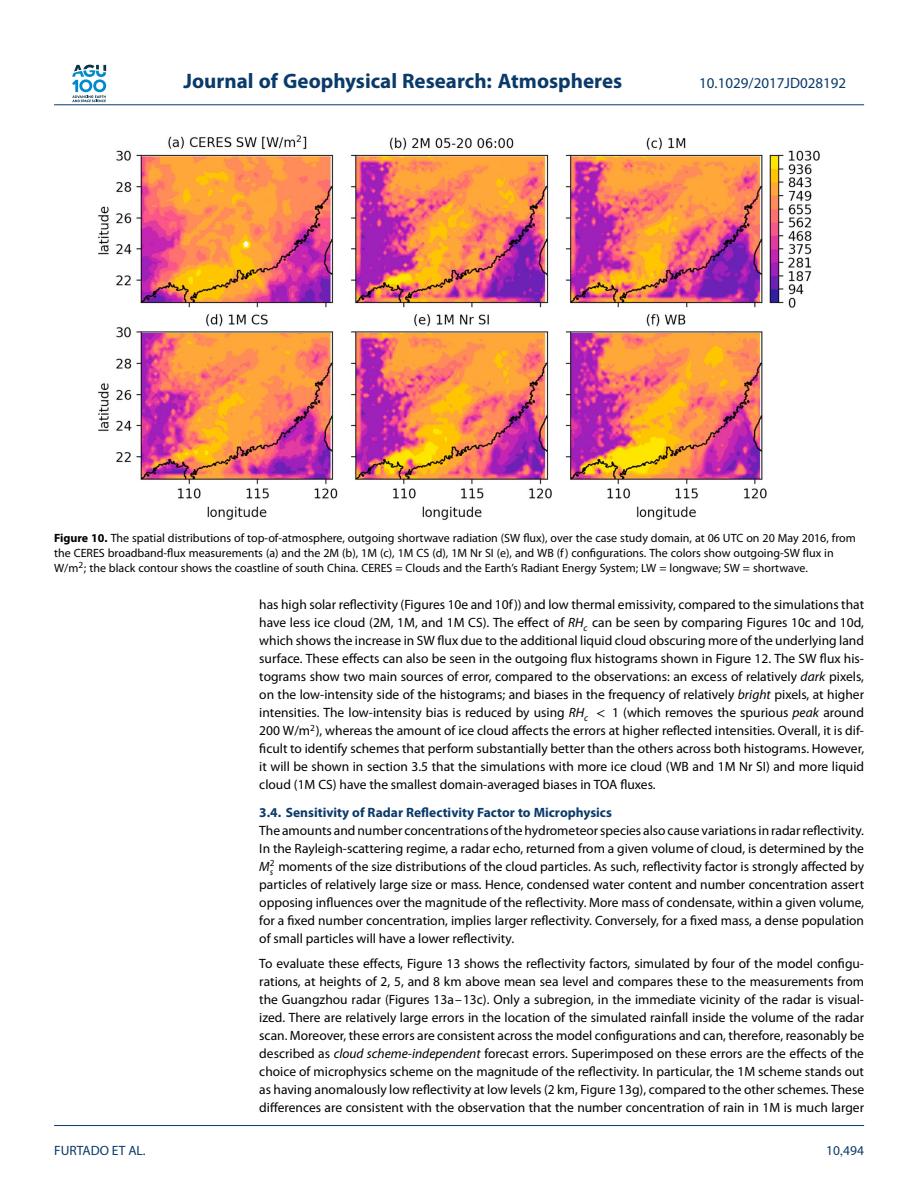
<style>
.page{position:relative;width:918px;height:1188px;background:#fff}
.page>*{position:absolute;margin:0;border:0;box-sizing:border-box;transform-origin:0 0}
.t1{font:700 21px "Myriad Pro";color:#0a3a69}
.t2{font:15px "Myriad Pro";color:#0a3a69}
.t3{font:13.5px/18px "Myriad Pro";color:#000;text-align:justify}
.t4{font:700 13.5px "Myriad Pro";color:#0a3a69}
.t5{font:13.5px "Myriad Pro";color:#0a3a69}
.t6{font:12px/15px "Myriad Pro";color:#000}
.s1{font-weight:700}
.s2{font-style:italic}
.s3{font-family:"STIX Math";font-style:italic}
</style>
<div class="page">
<svg style="left:72px;top:65px;width:34px;height:37px"></svg>
<hr style="left:54px;top:104px;width:810px;height:1px;background:#0a3a69">
<img style="left:98px;top:135px;width:722px;height:385px">
<hr style="left:54px;top:1125px;width:810px;height:1px;background:#0a3a69">
<h1 class="t1" style="left:184px;top:73px;width:440px">Journal of Geophysical Research: Atmospheres</h1>
<p class="t2" style="left:699px;top:78px;width:148px">10.1029/2017JD028192</p>
<p class="t6" style="left:54px;top:531px;width:803px"><span class="s1">Figure 10.</span> The spatial distributions of top-of-atmosphere, outgoing shortwave radiation (SW flux), over the case study domain, at 06 UTC on 20 May 2016, from the CERES broadband-flux measurements (a) and the 2M (b), 1M (c), 1M CS (d), 1M Nr SI (e), and WB (f) configurations. The colors show outgoing-SW flux in<br>W/m<sup>2</sup>; the black contour shows the coastline of south China. CERES = Clouds and the Earth’s Radiant Energy System; LW = longwave; SW = shortwave.</p>
<p class="t3" style="left:259px;top:597px;width:606px">has high solar reflectivity (Figures 10e and 10f)) and low thermal emissivity, compared to the simulations that have less ice cloud (2M, 1M, and 1M CS). The effect of <span class="s2">RH</span><sub>c</sub> can be seen by comparing Figures 10c and 10d, which shows the increase in SW flux due to the additional liquid cloud obscuring more of the underlying land surface. These effects can also be seen in the outgoing flux histograms shown in Figure 12. The SW flux his&shy;tograms show two main sources of error, compared to the observations: an excess of relatively <span class="s2">dark</span> pixels, on the low-intensity side of the histograms; and biases in the frequency of relatively <span class="s2">bright</span> pixels, at higher intensities. The low-intensity bias is reduced by using <span class="s2">RH</span><sub>c</sub> <span class="s3">&lt;</span> 1 (which removes the spurious <span class="s2">peak</span> around 200 W/m<sup>2</sup>), whereas the amount of ice cloud affects the errors at higher reflected intensities. Overall, it is dif&shy;ficult to identify schemes that perform substantially better than the others across both histograms. However, it will be shown in section 3.5 that the simulations with more ice cloud (WB and 1M Nr SI) and more liquid cloud (1M CS) have the smallest domain-averaged biases in TOA fluxes.</p>
<p class="t4" style="left:259px;top:807px;width:354px">3.4. Sensitivity of Radar Reflectivity Factor to Microphysics</p>
<p class="t3" style="left:259px;top:822px;width:606px">The amounts and number concentrations of the hydrometeor species also cause variations in radar reflectivity.<br>In the Rayleigh-scattering regime, a radar echo, returned from a given volume of cloud, is determined by the <span class="s2">M</span><sup>2</sup></p>
<p class="t3" style="left:259px;top:858px;width:606px;text-indent:11px"><sub>s</sub> moments of the size distributions of the cloud particles. As such, reflectivity factor is strongly affected by particles of relatively large size or mass. Hence, condensed water content and number concentration assert opposing influences over the magnitude of the reflectivity. More mass of condensate, within a given volume, for a fixed number concentration, implies larger reflectivity. Conversely, for a fixed mass, a dense population of small particles will have a lower reflectivity.</p>
<p class="t3" style="left:259px;top:956px;width:606px">To evaluate these effects, Figure 13 shows the reflectivity factors, simulated by four of the model configu&shy;rations, at heights of 2, 5, and 8 km above mean sea level and compares these to the measurements from the Guangzhou radar (Figures 13a–13c). Only a subregion, in the immediate vicinity of the radar is visual&shy;ized. There are relatively large errors in the location of the simulated rainfall inside the volume of the radar scan. Moreover, these errors are consistent across the model configurations and can, therefore, reasonably be described as <span class="s2">cloud scheme-independent</span> forecast errors. Superimposed on these errors are the effects of the choice of microphysics scheme on the magnitude of the reflectivity. In particular, the 1M scheme stands out as having anomalously low reflectivity at low levels (2 km, Figure 13g), compared to the other schemes. These differences are consistent with the observation that the number concentration of rain in 1M is much larger</p>
<p class="t5" style="left:54px;top:1145px;width:93px">FURTADO ET AL.</p>
<p class="t5" style="left:826px;top:1145px;width:39px">10<span class="s3">,</span>494</p>
</div>
